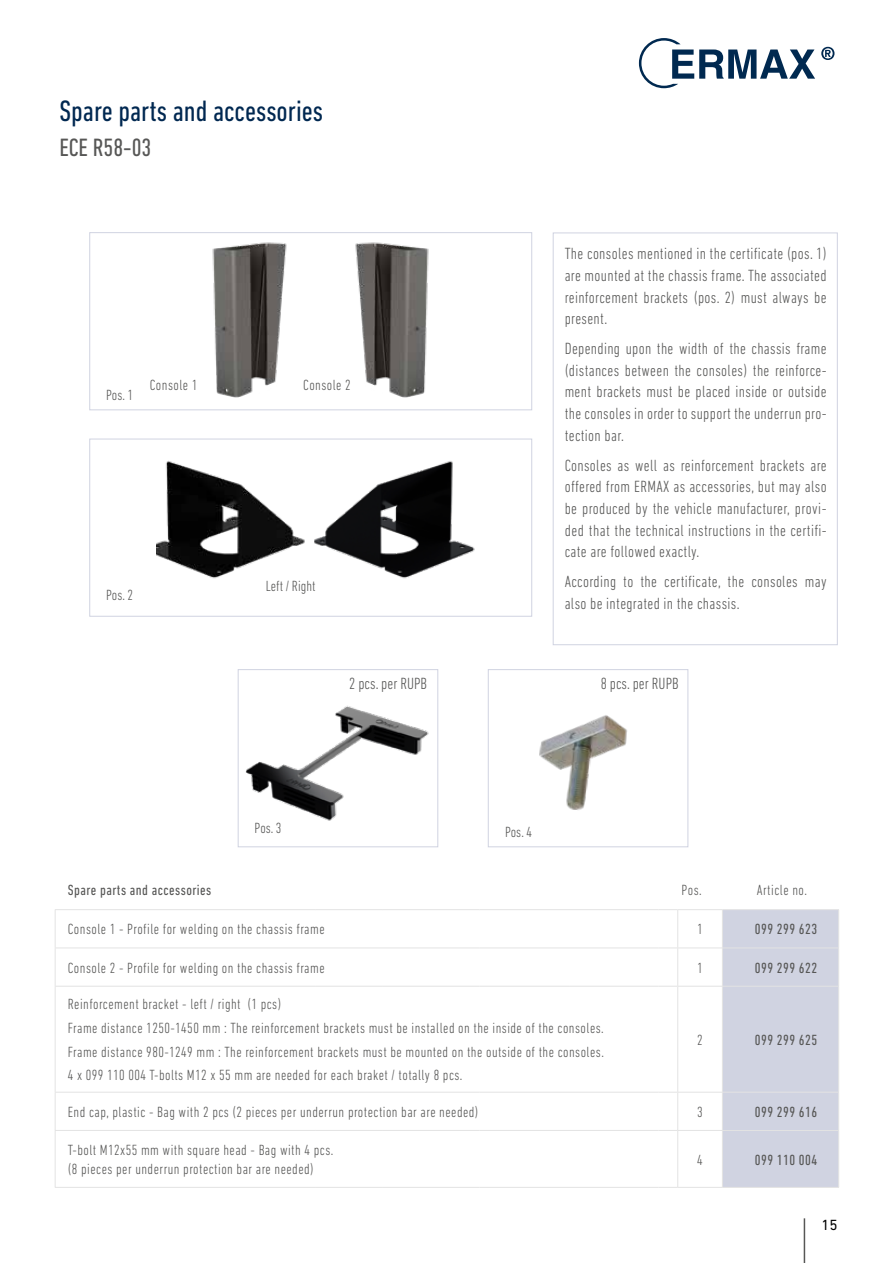
<style>
.page{position:relative;width:893px;height:1263px;background:#fff}
.page>*{position:absolute;margin:0;border:0;box-sizing:border-box;transform-origin:0 0}
.t1{font:condensed 30px "DIN Next LT Pro";color:#002851}
.t2{font:condensed 25.5px "DIN Next LT Pro";color:#575756}
.t3{font:300 condensed 16.5px/21.6px "DIN Next LT Pro";letter-spacing:.02em;color:#575756;text-align:justify}
.t4{font:300 condensed 16.5px "DIN Next LT Pro";color:#575756}
.t5{font:300 condensed 15px/23.7px "DIN Next LT Pro";letter-spacing:.03em;color:#575756}
.t6{font:condensed 15px "DIN Next LT Pro";letter-spacing:.03em;color:#575756}
.t7{font:300 condensed 15px "DIN Next LT Pro";color:#575756}
.t8{font:15px "DIN Next LT Pro";color:#000}
</style>
<div class="page">
<svg style="left:821px;top:47px;width:13px;height:13px"></svg>
<svg style="left:639px;top:38px;width:176px;height:50px"></svg>
<div style="left:89px;top:439px;width:443px;height:178px;border:1px solid #d0d3e1"></div>
<div style="left:89px;top:232px;width:443px;height:178px;border:1px solid #d0d3e1"></div>
<div style="left:553px;top:233px;width:285px;height:412px;border:1px solid #d0d3e1"></div>
<div style="left:238px;top:669px;width:200px;height:178px;border:1px solid #d0d3e1"></div>
<div style="left:488px;top:669px;width:200px;height:178px;border:1px solid #d0d3e1"></div>
<hr style="left:804px;top:1218px;width:1px;height:45px;background:#575756">
<img style="left:157px;top:460px;width:148px;height:119px">
<img style="left:314px;top:461px;width:161px;height:118px">
<img style="left:237px;top:698px;width:200px;height:126px">
<img style="left:347px;top:232px;width:89px;height:178px">
<img style="left:205px;top:232px;width:89px;height:178px">
<img style="left:539px;top:715px;width:88px;height:95px">
<div style="left:723px;top:910px;width:115px;height:277px;background:#d0d3e1"></div>
<hr style="left:382px;top:909px;width:98px;height:1px;background:#e3e3e3">
<hr style="left:480px;top:909px;width:89px;height:1px;background:#e3e3e3">
<hr style="left:569px;top:909px;width:89px;height:1px;background:#e3e3e3">
<svg style="left:658px;top:909px;width:20px;height:1px"></svg>
<hr style="left:678px;top:909px;width:44px;height:1px;background:#e3e3e3">
<hr style="left:678px;top:947px;width:44px;height:1px;background:#e3e3e3">
<hr style="left:678px;top:986px;width:44px;height:1px;background:#e3e3e3">
<hr style="left:678px;top:1092px;width:44px;height:1px;background:#e3e3e3">
<hr style="left:678px;top:1130px;width:44px;height:1px;background:#e3e3e3">
<hr style="left:678px;top:1187px;width:44px;height:1px;background:#e3e3e3">
<hr style="left:677px;top:910px;width:1px;height:37px;background:#e3e3e3">
<hr style="left:722px;top:909px;width:117px;height:1px;background:#e3e3e3">
<hr style="left:722px;top:910px;width:1px;height:37px;background:#e3e3e3">
<hr style="left:838px;top:910px;width:1px;height:37px;background:#e3e3e3">
<hr style="left:677px;top:948px;width:1px;height:38px;background:#e3e3e3">
<hr style="left:722px;top:947px;width:117px;height:1px;background:#e3e3e3">
<hr style="left:722px;top:948px;width:1px;height:38px;background:#e3e3e3">
<hr style="left:838px;top:948px;width:1px;height:38px;background:#e3e3e3">
<hr style="left:677px;top:986px;width:1px;height:106px;background:#e3e3e3">
<hr style="left:722px;top:986px;width:117px;height:1px;background:#e3e3e3">
<hr style="left:722px;top:986px;width:1px;height:106px;background:#e3e3e3">
<hr style="left:838px;top:986px;width:1px;height:106px;background:#e3e3e3">
<hr style="left:677px;top:1092px;width:1px;height:38px;background:#e3e3e3">
<hr style="left:722px;top:1092px;width:117px;height:1px;background:#e3e3e3">
<hr style="left:722px;top:1092px;width:1px;height:38px;background:#e3e3e3">
<hr style="left:838px;top:1092px;width:1px;height:38px;background:#e3e3e3">
<hr style="left:677px;top:1131px;width:1px;height:56px;background:#e3e3e3">
<hr style="left:722px;top:1130px;width:117px;height:1px;background:#e3e3e3">
<hr style="left:722px;top:1131px;width:1px;height:56px;background:#e3e3e3">
<hr style="left:838px;top:1131px;width:1px;height:56px;background:#e3e3e3">
<hr style="left:722px;top:1187px;width:117px;height:1px;background:#e3e3e3">
<hr style="left:55px;top:909px;width:260px;height:1px;background:#e3e3e3">
<hr style="left:55px;top:910px;width:1px;height:37px;background:#e3e3e3">
<hr style="left:55px;top:947px;width:260px;height:1px;background:#e3e3e3">
<hr style="left:55px;top:948px;width:1px;height:38px;background:#e3e3e3">
<hr style="left:315px;top:947px;width:67px;height:1px;background:#e3e3e3">
<hr style="left:382px;top:947px;width:98px;height:1px;background:#e3e3e3">
<hr style="left:480px;top:947px;width:89px;height:1px;background:#e3e3e3">
<hr style="left:569px;top:947px;width:89px;height:1px;background:#e3e3e3">
<svg style="left:658px;top:947px;width:20px;height:1px"></svg>
<hr style="left:55px;top:986px;width:260px;height:1px;background:#e3e3e3">
<hr style="left:55px;top:986px;width:1px;height:106px;background:#e3e3e3">
<hr style="left:315px;top:986px;width:67px;height:1px;background:#e3e3e3">
<hr style="left:382px;top:986px;width:98px;height:1px;background:#e3e3e3">
<hr style="left:480px;top:986px;width:89px;height:1px;background:#e3e3e3">
<hr style="left:569px;top:986px;width:89px;height:1px;background:#e3e3e3">
<svg style="left:658px;top:986px;width:19px;height:1px"></svg>
<hr style="left:55px;top:1092px;width:260px;height:1px;background:#e3e3e3">
<hr style="left:55px;top:1092px;width:1px;height:38px;background:#e3e3e3">
<hr style="left:315px;top:1092px;width:67px;height:1px;background:#e3e3e3">
<hr style="left:382px;top:1092px;width:98px;height:1px;background:#e3e3e3">
<hr style="left:480px;top:1092px;width:89px;height:1px;background:#e3e3e3">
<hr style="left:569px;top:1092px;width:89px;height:1px;background:#e3e3e3">
<svg style="left:658px;top:1092px;width:19px;height:1px"></svg>
<hr style="left:55px;top:1130px;width:260px;height:1px;background:#e3e3e3">
<hr style="left:55px;top:1131px;width:1px;height:56px;background:#e3e3e3">
<hr style="left:315px;top:1130px;width:67px;height:1px;background:#e3e3e3">
<hr style="left:382px;top:1130px;width:98px;height:1px;background:#e3e3e3">
<hr style="left:480px;top:1130px;width:89px;height:1px;background:#e3e3e3">
<hr style="left:569px;top:1130px;width:89px;height:1px;background:#e3e3e3">
<svg style="left:658px;top:1130px;width:20px;height:1px"></svg>
<hr style="left:55px;top:1187px;width:260px;height:1px;background:#e3e3e3">
<hr style="left:315px;top:1187px;width:67px;height:1px;background:#e3e3e3">
<hr style="left:382px;top:1187px;width:98px;height:1px;background:#e3e3e3">
<hr style="left:480px;top:1187px;width:89px;height:1px;background:#e3e3e3">
<hr style="left:569px;top:1187px;width:89px;height:1px;background:#e3e3e3">
<svg style="left:658px;top:1187px;width:20px;height:1px"></svg>
<hr style="left:315px;top:909px;width:67px;height:1px;background:#e3e3e3">
<h1 class="t1" style="left:60px;top:94px;width:265px">Spare parts and accessories</h1>
<h2 class="t2" style="left:60px;top:133px;width:93px">ECE R58-03</h2>
<p class="t5" style="left:106px;top:383px;width:28px">Pos. 1</p>
<p class="t5" style="left:150px;top:373px;width:49px">Console 1</p>
<p class="t5" style="left:303px;top:373px;width:49px">Console 2</p>
<p class="t5" style="left:106px;top:583px;width:28px">Pos. 2</p>
<p class="t7" style="left:266px;top:577px;width:51px">Left / Right</p>
<p class="t3" style="left:565px;top:243px;width:263px">The consoles mentioned in the certificate (pos. 1) are mounted at the chassis frame. The associated reinforcement brackets (pos. 2) must always be present.</p>
<p class="t3" style="left:565px;top:338px;width:263px">Depending upon the width of the chassis frame (distances between the consoles) the reinforce&shy;ment brackets must be placed inside or outside the consoles in order to support the underrun pro&shy;tection bar.</p>
<p class="t3" style="left:565px;top:454px;width:263px">Consoles as well as reinforcement brackets are offered from ERMAX as accessories, but may also be produced by the vehicle manufacturer, provi&shy;ded that the technical instructions in the certifi&shy;cate are followed exactly.</p>
<p class="t3" style="left:565px;top:571px;width:263px">According to the certificate, the consoles may also be integrated in the chassis.</p>
<p class="t4" style="left:349px;top:674px;width:79px">2 pcs. per RUPB</p>
<p class="t4" style="left:601px;top:674px;width:79px">8 pcs. per RUPB</p>
<p class="t5" style="left:255px;top:816px;width:28px">Pos. 3</p>
<p class="t5" style="left:505px;top:820px;width:28px">Pos. 4</p>
<p class="t6" style="left:68px;top:882px;width:145px">Spare parts and accessories</p>
<p class="t5" style="left:682px;top:878px;width:22px">Pos.</p>
<p class="t5" style="left:757px;top:878px;width:52px">Article no.</p>
<p class="t5" style="left:68px;top:917px;width:258px">Console 1 - Profile for welding on the chassis frame</p>
<p class="t5" style="left:697px;top:917px;width:7px">1</p>
<p class="t6" style="left:755px;top:921px;width:64px">099 299 623</p>
<p class="t5" style="left:68px;top:956px;width:258px">Console 2 - Profile for welding on the chassis frame</p>
<p class="t5" style="left:697px;top:956px;width:7px">1</p>
<p class="t6" style="left:755px;top:959px;width:64px">099 299 622</p>
<p class="t5" style="left:68px;top:992px;width:537px">Reinforcement bracket - left / right (1 pcs)<br>Frame distance 1250-1450 mm : The reinforcement brackets must be installed on the inside of the consoles.<br>Frame distance 980-1249 mm : The reinforcement brackets must be mounted on the outside of the consoles.<br>4 x 099 110 004 T-bolts M12 x 55 mm are needed for each braket / totally 8 pcs.</p>
<p class="t5" style="left:697px;top:1028px;width:7px">2</p>
<p class="t6" style="left:755px;top:1031px;width:64px">099 299 625</p>
<p class="t5" style="left:68px;top:1100px;width:412px">End cap, plastic - Bag with 2 pcs (2 pieces per underrun protection bar are needed)</p>
<p class="t5" style="left:697px;top:1100px;width:7px">3</p>
<p class="t6" style="left:755px;top:1103px;width:64px">099 299 616</p>
<p class="t5" style="left:68px;top:1140px;width:267px;line-height:19.5px">T-bolt M12x55 mm with square head - Bag with 4 pcs. (8 pieces per underrun protection bar are needed)</p>
<p class="t5" style="left:697px;top:1147px;width:7px">4</p>
<p class="t6" style="left:755px;top:1151px;width:64px">099 110 004</p>
<p class="t8" style="left:821px;top:1216px;width:18px">15</p>
</div>
